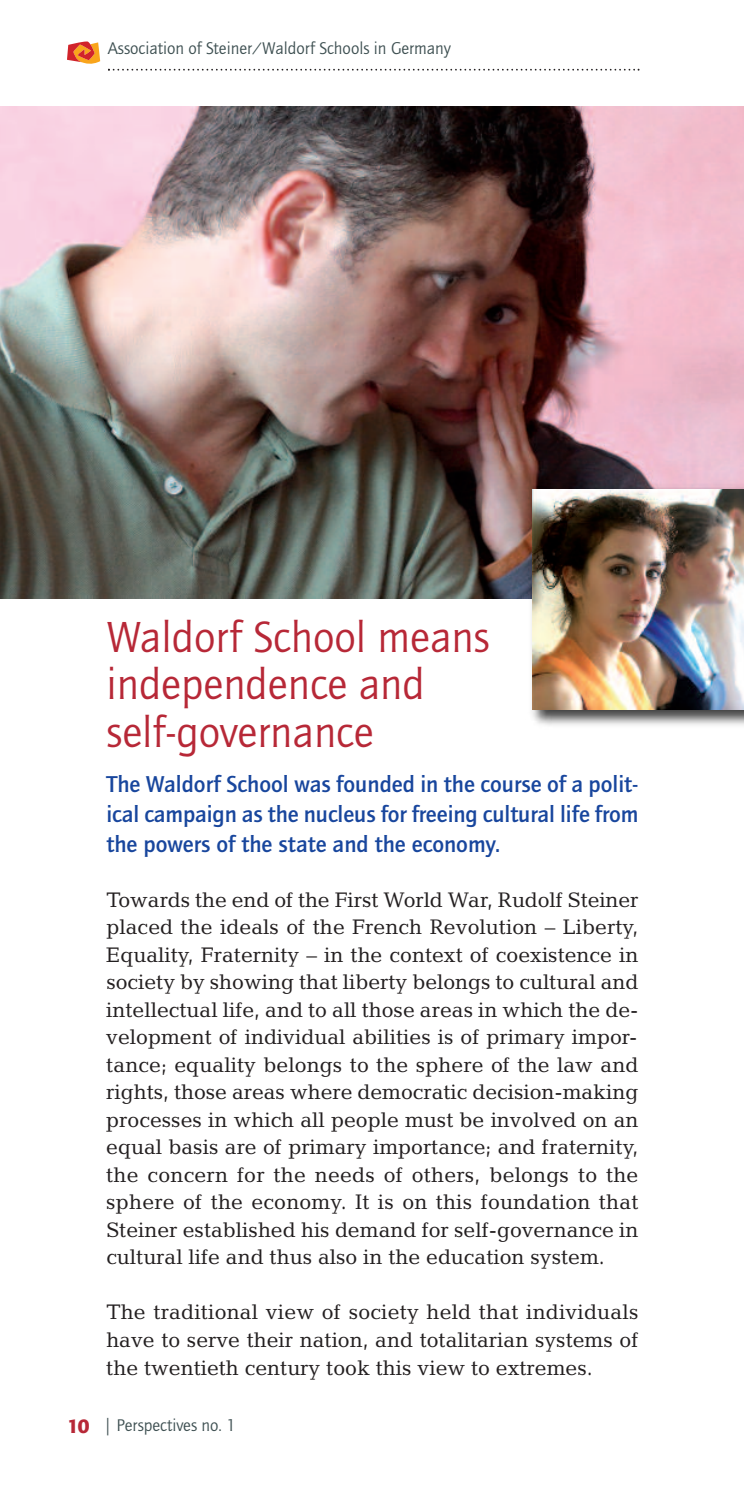
<style>
.page{position:relative;width:745px;height:1489px;background:#fff}
.page>*{position:absolute;margin:0;border:0;box-sizing:border-box;transform-origin:0 0}
.t1{font:45px/47.5px "Quay Sans";color:#b72837}
.t2{font:500 23.75px/30px "Quay Sans";color:#18469d;text-align:justify}
.t3{font:21.25px/27.5px "Candida";color:#231f20;text-align:justify}
.t4{font:17.5px "Quay Sans";color:#3d4f51}
.s1{font-weight:900;font-size:20px;color:#b72837}
</style>
<div class="page">
<svg style="left:67px;top:41px;width:33px;height:23px"></svg>
<svg style="left:108px;top:69px;width:531px;height:2px"></svg>
<img style="left:0;top:106px;width:742px;height:493px">
<img style="left:523px;top:480px;width:219px;height:246px">
<img style="left:532px;top:489px;width:210px;height:221px">
<p class="t4" style="left:108px;top:39px;width:344px">Association of Steiner/Waldorf Schools in Germany</p>
<h1 class="t1" style="left:106px;top:613px;width:384px">Waldorf School means independence and self-governance</h1>
<p class="t2" style="left:106px;top:769px;width:533px">The Waldorf School was founded in the course of a polit&shy;ical campaign as the nucleus for freeing cultural life from the powers of the state and the economy.</p>
<p class="t3" style="left:106px;top:885px;width:533px">Towards the end of the First World War, Rudolf Steiner placed the ideals of the French Revolution – Liberty, Equality, Fraternity – in the context of coexistence in society by showing that liberty belongs to cultural and intellectual life, and to all those areas in which the de&shy;velopment of individual abilities is of primary impor&shy;tance; equality belongs to the sphere of the law and rights, those areas where democratic decision-making processes in which all people must be involved on an equal basis are of primary importance; and fraternity, the concern for the needs of others, belongs to the sphere of the economy. It is on this foundation that Steiner established his demand for self-governance in cultural life and thus also in the education system.</p>
<p class="t3" style="left:106px;top:1298px;width:533px">The traditional view of society held that individuals have to serve their nation, and totalitarian systems of the twentieth century took this view to extremes.</p>
<p class="t4" style="left:67px;top:1415px;width:170px"><span class="s1">10</span> | Perspectives no. 1</p>
</div>
